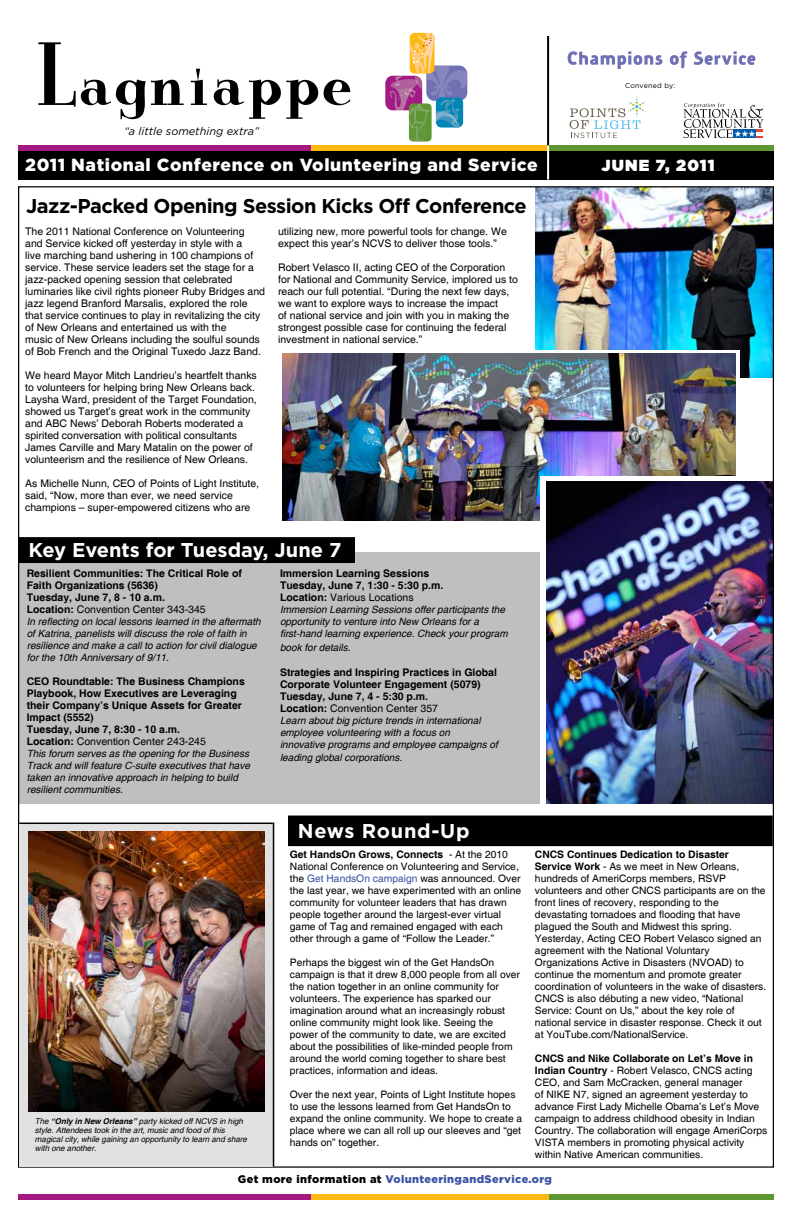
<style>
.page{position:relative;width:792px;height:1224px;background:#fff}
.page>*{position:absolute;margin:0;border:0;box-sizing:border-box;transform-origin:0 0}
.t1{font:89.3px "New Orleans";color:#000}
.t2{font:700 20px "Gotham";letter-spacing:-.025em;color:#000}
.t3{font:700 20px "Gotham";color:#fff}
.t4{font:700 20px "Gotham";letter-spacing:.035em;color:#fff}
.t5{font:900 17.5px "Gotham";letter-spacing:.035em;color:#fff}
.t6{font:900 16px "Gotham";letter-spacing:.075em;color:#fff}
.t7{font:900 11px "Gotham";letter-spacing:.035em;color:#3a53a4}
.t8{font:italic 11px "Gotham";color:#000}
.t9{font:10.5px/12px "Helvetica";color:#000}
.t10{font:700 10.5px/12px "Helvetica";color:#000}
.t11{font:10.3px/12px "Helvetica";color:#000}
.t12{font:italic 10px/12px "Helvetica";color:#000}
.t13{font:italic 8px/9px "Helvetica";color:#000}
.t14{font:7px "Gotham";letter-spacing:.03em;color:#000}
.s1{font-weight:400}
.s2{font-weight:700}
.s3{color:#3a53a4}
.s4{color:#000}
</style>
<div class="page">
<div style="left:18px;top:552px;width:756px;height:252px;background:#c0bfbf"></div>
<img style="left:536px;top:188px;width:236px;height:189px">
<svg style="left:507px;top:351px;width:233px;height:26px"></svg>
<img style="left:283px;top:354px;width:453px;height:166px">
<div style="left:540px;top:476px;width:233px;height:328px;background:#fff"></div>
<img style="left:546px;top:482px;width:226px;height:321px">
<div style="left:18px;top:151px;width:756px;height:29px;background:#000"></div>
<div style="left:18px;top:146px;width:293px;height:5px;background:#a21984"></div>
<div style="left:18px;top:1194px;width:293px;height:6px;background:#a21984"></div>
<div style="left:311px;top:146px;width:237px;height:5px;background:#fdb913"></div>
<div style="left:311px;top:1194px;width:237px;height:6px;background:#fdb913"></div>
<div style="left:549px;top:146px;width:225px;height:5px;background:#5e9732"></div>
<div style="left:549px;top:1194px;width:225px;height:6px;background:#5e9732"></div>
<svg style="left:683px;top:103px;width:80px;height:35px"></svg>
<svg style="left:570px;top:97px;width:75px;height:41px"></svg>
<hr style="left:547px;top:36px;width:2px;height:110px;background:#000">
<hr style="left:547px;top:146px;width:2px;height:34px;background:#fff">
<svg style="left:670px;top:51px;width:18px;height:17px"></svg>
<svg style="left:568px;top:51px;width:94px;height:18px"></svg>
<svg style="left:694px;top:51px;width:62px;height:14px"></svg>
<div style="left:19px;top:824px;width:254px;height:342px;background:#e2e1e1"></div>
<hr style="left:19px;top:823px;width:254px;height:1px;background:#000">
<hr style="left:273px;top:823px;width:1px;height:343px;background:#000">
<div style="left:288px;top:816px;width:484px;height:30px;background:#000101"></div>
<div style="left:19px;top:538px;width:335px;height:25px;background:#000101"></div>
<div style="left:18px;top:537px;width:337px;height:26px;border:1px solid #000"></div>
<img style="left:29px;top:831px;width:235px;height:281px">
<div style="left:385px;top:76px;width:37px;height:34px;background:#a31a85;border-radius:7px"></div>
<svg style="left:388px;top:33px;width:80px;height:109px"></svg>
<h1 class="t1" style="left:35px;top:28px;width:319px">Lagniappe</h1>
<h3 class="t5" style="left:25px;top:153px;width:514px">2011 National Conference on Volunteering and Service</h3>
<h3 class="t6" style="left:602px;top:154px;width:115px">JUNE 7, 2011</h3>
<p class="t14" style="left:625px;top:81px;width:52px">Convened by:</p>
<p class="t8" style="left:124px;top:124px;width:136px">“a little something extra”</p>
<h2 class="t2" style="left:26px;top:192px;width:502px">Jazz-Packed Opening Session Kicks Off Conference</h2>
<p class="t9" style="left:25px;top:225px;width:241px">The 2011 National Conference on Volunteering<br>and Service kicked off yesterday in style with a<br>live marching band ushering in 100 champions of service. These service leaders set the stage for a jazz-packed opening session that celebrated luminaries like civil rights pioneer Ruby Bridges and jazz legend Branford Marsalis, explored the role that service continues to play in revitalizing the city of New Orleans and entertained us with the<br>music of New Orleans including the soulful sounds of Bob French and the Original Tuxedo Jazz Band.</p>
<p class="t9" style="left:25px;top:369px;width:233px">We heard Mayor Mitch Landrieu’s heartfelt thanks to volunteers for helping bring New Orleans back.<br>Laysha Ward, president of the Target Foundation, showed us Target’s great work in the community and ABC News’ Deborah Roberts moderated a spirited conversation with political consultants James Carville and Mary Matalin on the power of volunteerism and the resilience of New Orleans.</p>
<p class="t9" style="left:25px;top:477px;width:236px">As Michelle Nunn, CEO of Points of Light Institute, said, “Now, more than ever, we need service champions – super-empowered citizens who are</p>
<p class="t9" style="left:278px;top:225px;width:230px">utilizing new, more powerful tools for change. We expect this year’s NCVS to deliver those tools.”</p>
<p class="t9" style="left:278px;top:261px;width:241px">Robert Velasco II, acting CEO of the Corporation for National and Community Service, implored us to reach our full potential. “During the next few days, we want to explore ways to increase the impact<br>of national service and join with you in making the strongest possible case for continuing the federal investment in national service.”</p>
<h2 class="t3" style="left:28px;top:537px;width:315px">Key Events for Tuesday, June 7</h2>
<p class="t10" style="left:27px;top:568px;width:217px">Resilient Communities: The Critical Role of Faith Organizations (5636)<br>Tuesday, June 7, 8 - 10 a.m.<br>Location: <span class="s1">Convention Center 343-345</span></p>
<p class="t12" style="left:27px;top:616px;width:235px">In reflecting on local lessons learned in the aftermath of Katrina, panelists will discuss the role of faith in resilience and make a call to action for civil dialogue for the 10th Anniversary of 9/11.</p>
<p class="t10" style="left:27px;top:676px;width:220px">CEO Roundtable: The Business Champions Playbook, How Executives are Leveraging their Company’s Unique Assets for Greater Impact (5552)<br>Tuesday, June 7, 8:30 - 10 a.m.<br>Location: <span class="s1">Convention Center 243-245</span></p>
<p class="t12" style="left:27px;top:748px;width:225px">This forum serves as the opening for the Business Track and will feature C-suite executives that have taken an innovative approach in helping to build resilient communities.</p>
<p class="t13" style="left:35px;top:1117px;width:214px">The <span class="s2">“Only in New Orleans”</span> party kicked off NCVS in high style. Attendees took in the art, music and food of this magical city, while gaining an opportunity to learn and share with one another.</p>
<p class="t10" style="left:280px;top:568px;width:165px">Immersion Learning Sessions<br>Tuesday, June 7, 1:30 - 5:30 p.m.<br>Location: <span class="s1">Various Locations</span></p>
<p class="t12" style="left:280px;top:604px;width:229px">Immersion Learning Sessions offer participants the opportunity to venture into New Orleans for a first-hand learning experience. Check your program</p>
<p class="t12" style="left:280px;top:642px;width:72px">book for details.</p>
<p class="t10" style="left:280px;top:667px;width:219px">Strategies and Inspiring Practices in Global Corporate Volunteer Engagement (5079)<br>Tuesday, June 7, 4 - 5:30 p.m.<br>Location: <span class="s1">Convention Center 357</span></p>
<p class="t12" style="left:280px;top:715px;width:219px">Learn about big picture trends in international employee volunteering with a focus on<br>innovative programs and employee campaigns of</p>
<p class="t12" style="left:280px;top:752px;width:124px">leading global corporations.</p>
<h2 class="t4" style="left:298px;top:817px;width:173px">News Round-Up</h2>
<p class="t11" style="left:290px;top:849px;width:233px"><span class="s2">Get HandsOn Grows, Connects</span> - At the 2010<br>National Conference on Volunteering and Service, the <span class="s3">Get HandsOn campaign</span> was announced. Over the last year, we have experimented with an online community for volunteer leaders that has drawn people together around the largest-ever virtual game of Tag and remained engaged with each other through a game of “Follow the Leader.”</p>
<p class="t11" style="left:290px;top:957px;width:232px">Perhaps the biggest win of the Get HandsOn campaign is that it drew 8,000 people from all over the nation together in an online community for volunteers. The experience has sparked our imagination around what an increasingly robust online community might look like. Seeing the power of the community to date, we are excited about the possibilities of like-minded people from around the world coming together to share best practices, information and ideas.</p>
<p class="t11" style="left:290px;top:1089px;width:234px">Over the next year, Points of Light Institute hopes to use the lessons learned from Get HandsOn to expand the online community. We hope to create a place where we can all roll up our sleeves and “get hands on” together.</p>
<p class="t11" style="left:535px;top:849px;width:233px"><span class="s2">CNCS Continues Dedication to Disaster Service Work</span> - As we meet in New Orleans, hundreds of AmeriCorps members, RSVP volunteers and other CNCS participants are on the front lines of recovery, responding to the devastating tornadoes and flooding that have plagued the South and Midwest this spring.<br>Yesterday, Acting CEO Robert Velasco signed an agreement with the National Voluntary Organizations Active in Disasters (NVOAD) to continue the momentum and promote greater coordination of volunteers in the wake of disasters.<br>CNCS is also débuting a new video, “National Service: Count on Us,” about the key role of national service in disaster response. Check it out at YouTube.com/NationalService.</p>
<p class="t11" style="left:535px;top:1053px;width:234px"><span class="s2">CNCS and Nike Collaborate on Let’s Move in Indian Country</span> - Robert Velasco, CNCS acting CEO, and Sam McCracken, general manager<br>of NIKE N7, signed an agreement yesterday to advance First Lady Michelle Obama’s Let’s Move campaign to address childhood obesity in Indian Country. The collaboration will engage AmeriCorps VISTA members in promoting physical activity within Native American communities.</p>
<p class="t7" style="left:238px;top:1171px;width:316px"><span class="s4">Get more information at</span> VolunteeringandService.org</p>
</div>
